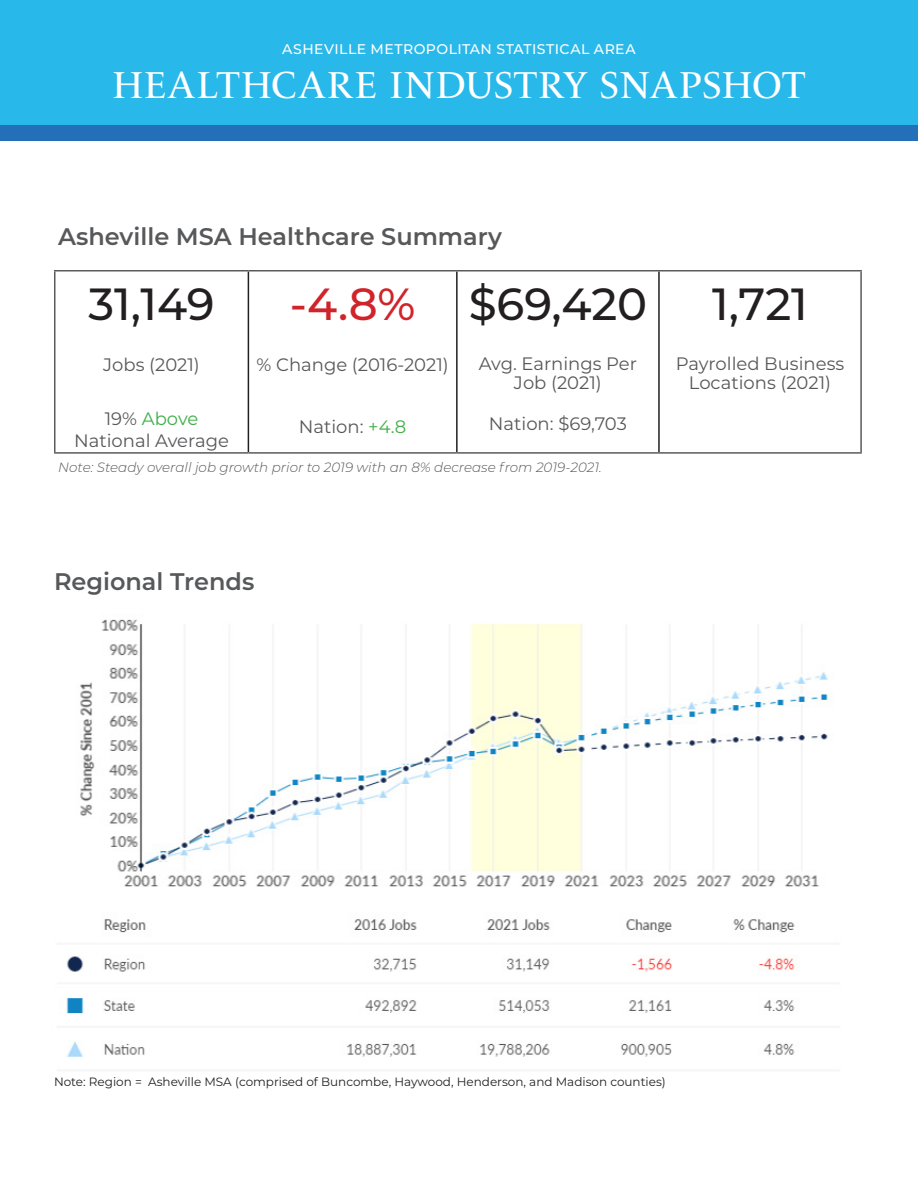
<style>
.page{position:relative;width:918px;height:1188px;background:#fff}
.page>*{position:absolute;margin:0;border:0;box-sizing:border-box;transform-origin:0 0}
.t1{font:500 45px "Montserrat";color:#231f20}
.t2{font:500 45px "Montserrat";color:#d1232a}
.Caption_-_Align_Cent{font:38.25px "Le Monde Livre Std";letter-spacing:.015em;color:#fff}
.t3{font:600 24px "Montserrat";color:#57585a}
.t4{font:18px/19.5px "Montserrat";color:#57585a;text-align:center}
.t5{font:18px "Montserrat";color:#40ae49}
.Caption_-_Align_Cent-2{font:500 14.1px "Montserrat";letter-spacing:.03em;color:#fff}
.t6{font:italic 300 13.5px "Montserrat";color:#57585a}
.t7{font:12px "Montserrat";color:#231f20}
.s1{color:#57585a}
.s2{color:#40ae49}
</style>
<div class="page">
<div style="left:0;top:1px;width:918px;height:132px;background:#28b8ea"></div>
<div style="left:0;top:125px;width:918px;height:15px;background:#2370b9"></div>
<hr style="left:248px;top:271px;width:1px;height:181px;background:#231f20">
<hr style="left:456px;top:271px;width:2px;height:181px;background:#231f20">
<hr style="left:658px;top:271px;width:2px;height:181px;background:#231f20">
<hr style="left:54px;top:270px;width:194px;height:2px;background:#5a5a5d">
<hr style="left:54px;top:271px;width:2px;height:181px;background:#5a5a5d">
<hr style="left:248px;top:270px;width:209px;height:2px;background:#5a5a5d">
<hr style="left:457px;top:270px;width:202px;height:2px;background:#5a5a5d">
<hr style="left:659px;top:270px;width:203px;height:2px;background:#5a5a5d">
<hr style="left:860px;top:271px;width:2px;height:181px;background:#5a5a5d">
<hr style="left:54px;top:452px;width:194px;height:2px;background:#5a5a5d">
<hr style="left:248px;top:452px;width:209px;height:2px;background:#5a5a5d">
<hr style="left:457px;top:452px;width:202px;height:2px;background:#5a5a5d">
<hr style="left:659px;top:452px;width:203px;height:2px;background:#5a5a5d">
<img style="left:66px;top:619px;width:772px;height:452px">
<p class="Caption_-_Align_Cent-2" style="left:282px;top:39px;width:355px">ASHEVILLE METROPOLITAN STATISTICAL AREA</p>
<p class="Caption_-_Align_Cent" style="left:112px;top:62px;width:695px">HEALTHCARE INDUSTRY SNAPSHOT</p>
<p class="t3" style="left:58px;top:220px;width:445px">Asheville MSA Healthcare Summary</p>
<p class="t1" style="left:88px;top:273px;width:128px">31,149</p>
<p class="t4" style="left:103px;top:355px;width:98px">Jobs (2021)</p>
<p class="t5" style="left:105px;top:407px;width:95px"><span class="s1">19%</span> Above</p>
<p class="t4" style="left:74px;top:430px;width:156px">National Average</p>
<p class="t2" style="left:290px;top:273px;width:127px">-4.8%</p>
<p class="t4" style="left:256px;top:355px;width:194px">% Change (2016-2021)</p>
<p class="t4" style="left:299px;top:416px;width:109px">Nation: <span class="s2">+4.8</span></p>
<p class="t1" style="left:469px;top:273px;width:180px">$69,420</p>
<p class="t4" style="left:479px;top:353px;width:160px">Avg. Earnings Per<br>Job (2021)</p>
<p class="t4" style="left:489px;top:414px;width:139px">Nation: $69,703</p>
<p class="t6" style="left:58px;top:458px;width:545px">Note: Steady overall job growth prior to 2019 with an 8% decrease from 2019-2021.</p>
<p class="t1" style="left:712px;top:273px;width:97px">1,721</p>
<p class="t4" style="left:676px;top:353px;width:170px">Payrolled Business<br>Locations (2021)</p>
<p class="t3" style="left:54px;top:565px;width:202px">Regional Trends</p>
<p class="t7" style="left:54px;top:1073px;width:613px">Note: Region = Asheville MSA (comprised of Buncombe, Haywood, Henderson, and Madison counties)</p>
</div>
